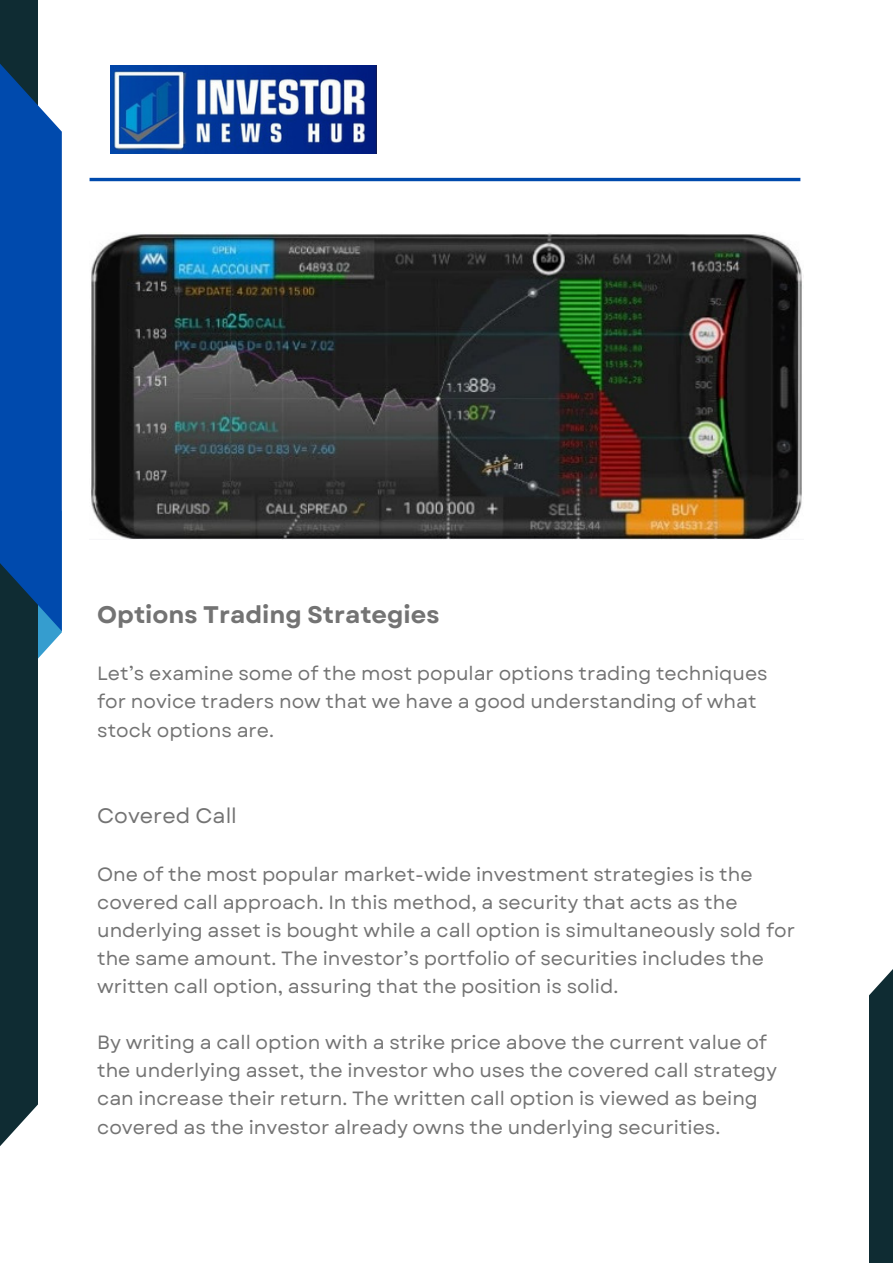
<style>
.page{position:relative;width:893px;height:1264px;background:#fff}
.page>*{position:absolute;margin:0;border:0;box-sizing:border-box;transform-origin:0 0}
.t1{font:700 24px "Garet";color:#737373}
.t2{font:21px "Garet";color:#737373}
.t3{font:19.2px/28px "Garet";color:#737373}
</style>
<div class="page">
<svg style="left:38px;top:631px;width:24px;height:28px"></svg>
<div style="left:0;top:0;width:38px;height:1146px;background:#0f2c33"></div>
<svg style="left:0;top:12px;width:62px;height:619px;background:#1353a4"></svg>
<div style="left:869px;top:970px;width:23px;height:292px;background:#0f2c33"></div>
<hr style="left:90px;top:178px;width:710px;height:3px;background:#004aad">
<img style="left:110px;top:65px;width:267px;height:88px">
<img style="left:91px;top:233px;width:711px;height:306px">
<p class="t1" style="left:97px;top:597px;width:344px">Options Trading Strategies</p>
<p class="t3" style="left:97px;top:659px;width:672px">Let’s examine some of the most popular options trading techniques for novice traders now that we have a good understanding of what stock options are.</p>
<p class="t2" style="left:97px;top:800px;width:141px">Covered Call</p>
<p class="t3" style="left:97px;top:859px;width:699px">One of the most popular market-wide investment strategies is the covered call approach. In this method, a security that acts as the underlying asset is bought while a call option is simultaneously sold for the same amount. The investor’s portfolio of securities includes the written call option, assuring that the position is solid.</p>
<p class="t3" style="left:97px;top:1028px;width:681px">By writing a call option with a strike price above the current value of the underlying asset, the investor who uses the covered call strategy can increase their return. The written call option is viewed as being covered as the investor already owns the underlying securities.</p>
</div>
